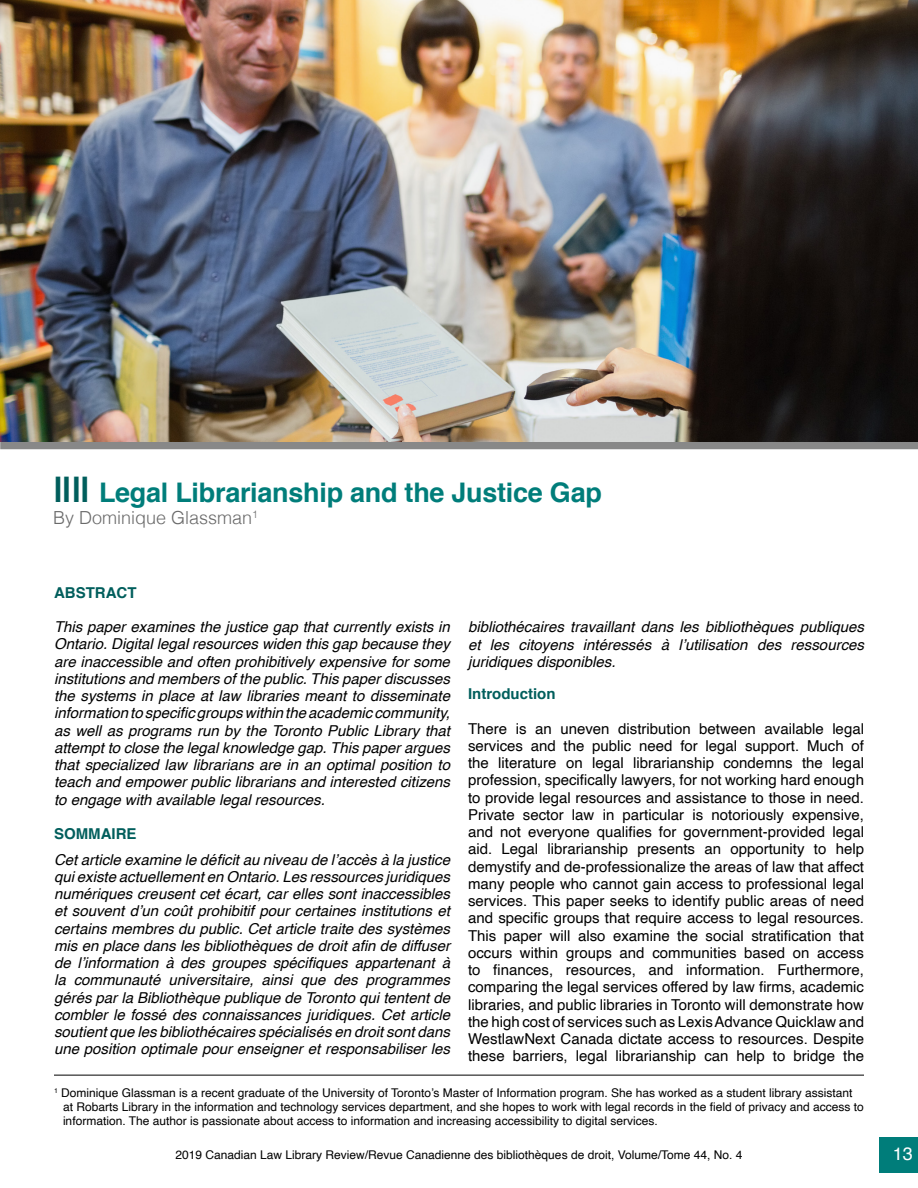
<style>
.page{position:relative;width:918px;height:1188px;background:#fff}
.page>*{position:absolute;margin:0;border:0;box-sizing:border-box;transform-origin:0 0}
.t1{font:700 27px "Helvetica";letter-spacing:-.01em;color:#007d7a}
.t2{font:300 18px "Helvetica";color:#6a6a6a}
.t3{font:18px "Helvetica";color:#fff}
.t4{font:italic 15px/17.2px "Helvetica";color:#000;text-align:justify}
.t5{font:15px/17.2px "Helvetica";color:#000;text-align:justify}
.t6{font:700 15px "Helvetica";color:#005e5c}
.t7{font:12px/13.8px "Helvetica";color:#000}
.s1{font-size:34.5px;color:#005e5c}
</style>
<div class="page">
<div style="left:879px;top:1137px;width:39px;height:35px;background:#007d7a"></div>
<div style="left:0;top:442px;width:918px;height:7px;background:#888"></div>
<img style="left:0;top:0;width:918px;height:442px">
<hr style="left:54px;top:1075px;width:810px;height:1px;background:#000">
<p class="t1" style="left:53px;top:471px;width:550px"><span class="s1">‖‖</span> Legal Librarianship and the Justice Gap</p>
<p class="t2" style="left:53px;top:502px;width:206px">By Dominique Glassman<sup>1</sup></p>
<p class="t6" style="left:54px;top:580px;width:84px">ABSTRACT</p>
<p class="t4" style="left:54px;top:619px;width:398px">This paper examines the justice gap that currently exists in Ontario. Digital legal resources widen this gap because they are inaccessible and often prohibitively expensive for some institutions and members of the public. This paper discusses the systems in place at law libraries meant to disseminate information to specific groups within the academic community, as well as programs run by the Toronto Public Library that attempt to close the legal knowledge gap. This paper argues that specialized law librarians are in an optimal position to teach and empower public librarians and interested citizens to engage with available legal resources.</p>
<p class="t6" style="left:54px;top:822px;width:84px">SOMMAIRE</p>
<p class="t4" style="left:54px;top:851px;width:397px">Cet article examine le déficit au niveau de l’accès à la justice qui existe actuellement en Ontario. Les ressources juridiques numériques creusent cet écart, car elles sont inaccessibles et souvent d’un coût prohibitif pour certaines institutions et certains membres du public. Cet article traite des systèmes mis en place dans les bibliothèques de droit afin de diffuser de l’information à des groupes spécifiques appartenant à la communauté universitaire, ainsi que des programmes gérés par la Bibliothèque publique de Toronto qui tentent de combler le fossé des connaissances juridiques. Cet article soutient que les bibliothécaires spécialisés en droit sont dans une position optimale pour enseigner et responsabiliser les</p>
<p class="t4" style="left:468px;top:619px;width:397px">bibliothécaires travaillant dans les bibliothèques publiques et les citoyens intéressés à l’utilisation des ressources juridiques disponibles.</p>
<p class="t6" style="left:468px;top:682px;width:89px">Introduction</p>
<p class="t5" style="left:468px;top:720px;width:398px">There is an uneven distribution between available legal services and the public need for legal support. Much of the literature on legal librarianship condemns the legal profession, specifically lawyers, for not working hard enough to provide legal resources and assistance to those in need.<br>Private sector law in particular is notoriously expensive, and not everyone qualifies for government-provided legal aid. Legal librarianship presents an opportunity to help demystify and de-professionalize the areas of law that affect many people who cannot gain access to professional legal services. This paper seeks to identify public areas of need and specific groups that require access to legal resources.<br>This paper will also examine the social stratification that occurs within groups and communities based on access to finances, resources, and information. Furthermore, comparing the legal services offered by law firms, academic libraries, and public libraries in Toronto will demonstrate how the high cost of services such as Lexis Advance Quicklaw and WestlawNext Canada dictate access to resources. Despite these barriers, legal librarianship can help to bridge the</p>
<p class="t7" style="left:63px;top:1086px;width:802px;text-indent:-9px"><sup>1</sup> Dominique Glassman is a recent graduate of the University of Toronto’s Master of Information program. She has worked as a student library assistant at Robarts Library in the information and technology services department, and she hopes to work with legal records in the field of privacy and access to information. The author is passionate about access to information and increasing accessibility to digital services.</p>
<p class="t7" style="left:175px;top:1148px;width:569px">2019 Canadian Law Library Review/Revue Canadienne des bibliothèques de droit, Volume/Tome 44, No. 4</p>
<p class="t3" style="left:893px;top:1140px;width:22px">13</p>
</div>
